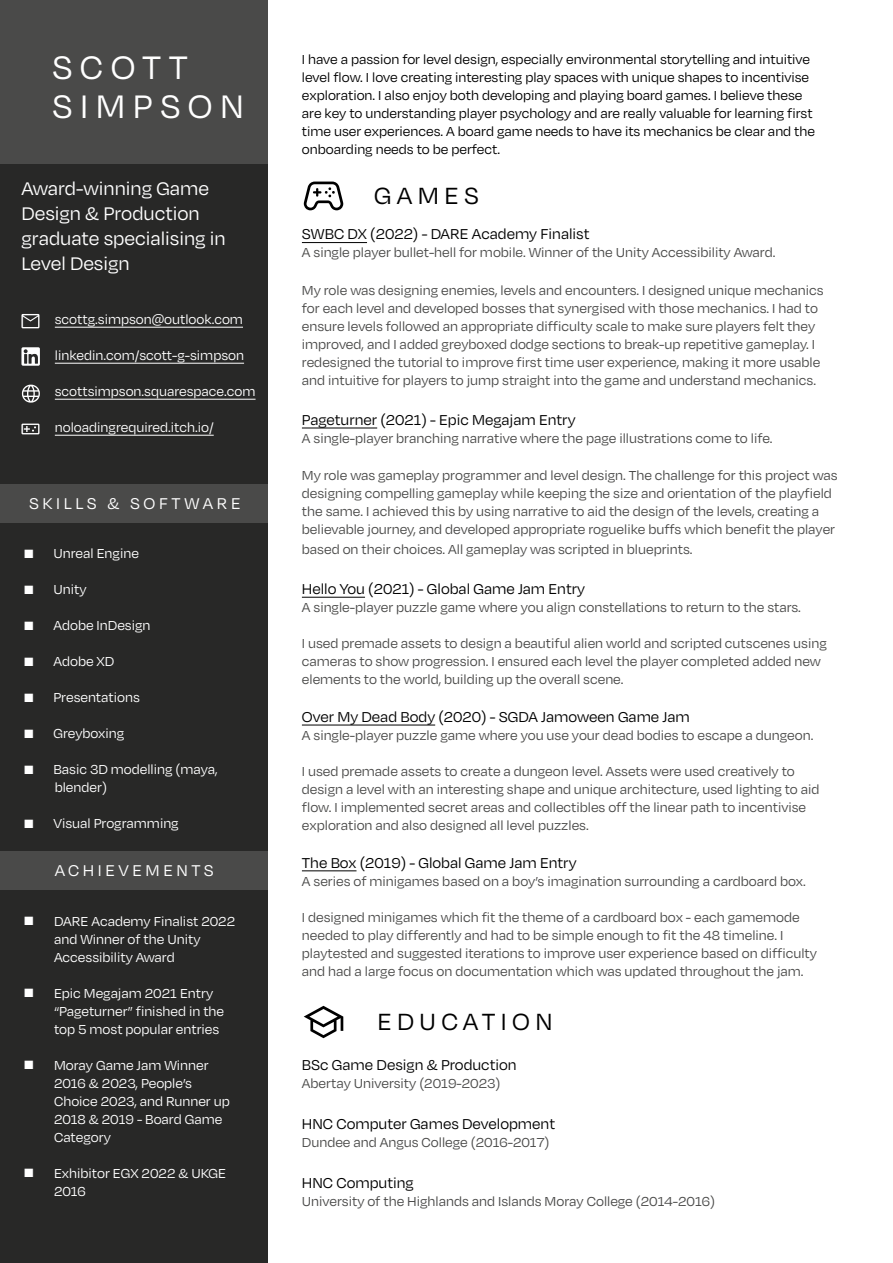
<style>
.page{position:relative;width:893px;height:1263px;background:#fff}
.page>*{position:absolute;margin:0;border:0;box-sizing:border-box;transform-origin:0 0}
.t1{font:37.5px/39px "Degular";letter-spacing:.2em;color:#fff}
.t2{font:27px "Degular";letter-spacing:.2em;color:#000}
.t3{font:21px/25.2px "Degular";color:#fff}
.t4{font:18px "Degular";letter-spacing:.2em;color:#fff}
.t5{font:16.5px "Degular";color:#000}
.t6{font:15px/18px "Degular";color:#4a4a49}
.t7{font:15px/18px "Degular";color:#fff}
.t8{font:15px/18px "Degular";color:#000}
</style>
<div class="page">
<div style="left:0;top:1px;width:267px;height:1262px;background:#282827"></div>
<div style="left:0;top:0;width:267px;height:164px;background:#4a4a49"></div>
<hr style="left:55px;top:327px;width:188px;height:1px;background:#fff">
<hr style="left:55px;top:363px;width:189px;height:1px;background:#fff">
<hr style="left:55px;top:399px;width:201px;height:1px;background:#fff">
<hr style="left:55px;top:435px;width:159px;height:1px;background:#fff">
<div style="left:0;top:852px;width:267px;height:38px;background:#4a4a49"></div>
<div style="left:0;top:485px;width:267px;height:38px;background:#4a4a49"></div>
<svg style="left:304px;top:1006px;width:39px;height:32px"></svg>
<hr style="left:302px;top:242px;width:65px;height:1px;background:#000">
<hr style="left:302px;top:428px;width:75px;height:1px;background:#000">
<hr style="left:302px;top:597px;width:63px;height:1px;background:#000">
<hr style="left:302px;top:725px;width:133px;height:1px;background:#000">
<hr style="left:302px;top:870px;width:54px;height:1px;background:#000">
<svg style="left:304px;top:182px;width:39px;height:28px"></svg>
<svg style="left:21px;top:424px;width:18px;height:10px"></svg>
<svg style="left:21px;top:314px;width:18px;height:14px"></svg>
<svg style="left:22px;top:385px;width:18px;height:18px"></svg>
<svg style="left:21px;top:347px;width:19px;height:19px"></svg>
<h1 class="t1" style="left:52px;top:47px;width:193px">SCOTT<br>SIMPSON</h1>
<h3 class="t3" style="left:21px;top:175px;width:206px">Award-winning Game<br>Design &amp; Production graduate specialising in<br>Level Design</h3>
<p class="t7" style="left:55px;top:310px;width:190px">scottg.simpson@outlook.com</p>
<p class="t7" style="left:55px;top:346px;width:191px">linkedin.com/scott-g-simpson</p>
<p class="t7" style="left:55px;top:382px;width:202px">scottsimpson.squarespace.com</p>
<p class="t7" style="left:55px;top:418px;width:160px">noloadingrequired.itch.io/</p>
<p class="t4" style="left:29px;top:492px;width:213px">SKILLS &amp; SOFTWARE</p>
<p class="t7" style="left:22px;top:544px;width:118px">⬛ Unreal Engine</p>
<p class="t7" style="left:22px;top:580px;width:66px">⬛ Unity</p>
<p class="t7" style="left:22px;top:616px;width:130px">⬛ Adobe InDesign</p>
<p class="t7" style="left:22px;top:652px;width:94px">⬛ Adobe XD</p>
<p class="t7" style="left:22px;top:688px;width:119px">⬛ Presentations</p>
<p class="t7" style="left:22px;top:724px;width:104px">⬛ Greyboxing</p>
<p class="t7" style="left:55px;top:760px;width:164px;text-indent:-33px">⬛ Basic 3D modelling (maya, blender)</p>
<p class="t7" style="left:22px;top:814px;width:158px">⬛ Visual Programming</p>
<p class="t7" style="left:22px;top:911px;width:15px">⬛</p>
<p class="t7" style="left:22px;top:983px;width:15px">⬛</p>
<p class="t7" style="left:22px;top:1055px;width:15px">⬛</p>
<p class="t7" style="left:22px;top:1163px;width:15px">⬛</p>
<p class="t4" style="left:55px;top:859px;width:161px">ACHIEVEMENTS</p>
<p class="t7" style="left:54px;top:911px;width:183px">DARE Academy Finalist 2022 and Winner of the Unity<br>Accessibility Award</p>
<p class="t7" style="left:54px;top:983px;width:172px">Epic Megajam 2021 Entry “Pageturner” finished in the top 5 most popular entries</p>
<p class="t7" style="left:54px;top:1055px;width:177px">Moray Game Jam Winner<br>2016 &amp; 2023, People’s<br>Choice 2023, and Runner up<br>2018 &amp; 2019 - Board Game<br>Category</p>
<p class="t7" style="left:54px;top:1163px;width:173px">Exhibitor EGX 2022 &amp; UKGE<br>2016</p>
<p class="t8" style="left:302px;top:50px;width:515px">I have a passion for level design, especially environmental storytelling and intuitive level flow. I love creating interesting play spaces with unique shapes to incentivise exploration. I also enjoy both developing and playing board games. I believe these are key to understanding player psychology and are really valuable for learning first time user experiences. A board game needs to have its mechanics be clear and the onboarding needs to be perfect.</p>
<h2 class="t2" style="left:374px;top:180px;width:106px">GAMES</h2>
<p class="t5" style="left:302px;top:224px;width:289px">SWBC DX (2022) - DARE Academy Finalist</p>
<p class="t6" style="left:302px;top:243px;width:475px">A single player bullet-hell for mobile. Winner of the Unity Accessibility Award.</p>
<p class="t6" style="left:302px;top:281px;width:523px">My role was designing enemies, levels and encounters. I designed unique mechanics for each level and developed bosses that synergised with those mechanics. I had to ensure levels followed an appropriate difficulty scale to make sure players felt they improved, and I added greyboxed dodge sections to break-up repetitive gameplay. I redesigned the tutorial to improve first time user experience, making it more usable and intuitive for players to jump straight into the game and understand mechanics.</p>
<p class="t5" style="left:302px;top:410px;width:275px">Pageturner (2021) - Epic Megajam Entry</p>
<p class="t6" style="left:302px;top:428px;width:472px">A single-player branching narrative where the page illustrations come to life.</p>
<p class="t6" style="left:302px;top:466px;width:537px">My role was gameplay programmer and level design. The challenge for this project was designing compelling gameplay while keeping the size and orientation of the playfield the same. I achieved this by using narrative to aid the design of the levels, creating a believable journey, and developed appropriate roguelike buffs which benefit the player</p>
<p class="t6" style="left:302px;top:540px;width:392px">based on their choices. All gameplay was scripted in blueprints.</p>
<p class="t5" style="left:302px;top:579px;width:285px">Hello You (2021) - Global Game Jam Entry</p>
<p class="t6" style="left:302px;top:598px;width:501px">A single-player puzzle game where you align constellations to return to the stars.</p>
<p class="t6" style="left:302px;top:634px;width:526px">I used premade assets to design a beautiful alien world and scripted cutscenes using cameras to show progression. I ensured each level the player completed added new elements to the world, building up the overall scene.</p>
<p class="t5" style="left:302px;top:707px;width:389px">Over My Dead Body (2020) - SGDA Jamoween Game Jam</p>
<p class="t6" style="left:302px;top:725px;width:513px">A single-player puzzle game where you use your dead bodies to escape a dungeon.</p>
<p class="t6" style="left:302px;top:761px;width:519px">I used premade assets to create a dungeon level. Assets were used creatively to design a level with an interesting shape and unique architecture, used lighting to aid flow. I implemented secret areas and collectibles off the linear path to incentivise exploration and also designed all level puzzles.</p>
<p class="t5" style="left:302px;top:852px;width:276px">The Box (2019) - Global Game Jam Entry</p>
<p class="t6" style="left:302px;top:871px;width:505px">A series of minigames based on a boy’s imagination surrounding a cardboard box.</p>
<p class="t6" style="left:302px;top:907px;width:517px">I designed minigames which fit the theme of a cardboard box - each gamemode needed to play differently and had to be simple enough to fit the 48 timeline. I playtested and suggested iterations to improve user experience based on difficulty and had a large focus on documentation which was updated throughout the jam.</p>
<h2 class="t2" style="left:377px;top:1005px;width:177px">EDUCATION</h2>
<p class="t5" style="left:302px;top:1054px;width:216px">BSc Game Design &amp; Production</p>
<p class="t6" style="left:302px;top:1073px;width:200px">Abertay University (2019-2023)</p>
<p class="t5" style="left:302px;top:1114px;width:255px">HNC Computer Games Development</p>
<p class="t6" style="left:302px;top:1133px;width:249px">Dundee and Angus College (2016-2017)</p>
<p class="t5" style="left:302px;top:1173px;width:113px">HNC Computing</p>
<p class="t6" style="left:302px;top:1192px;width:415px">University of the Highlands and Islands Moray College (2014-2016)</p>
</div>
